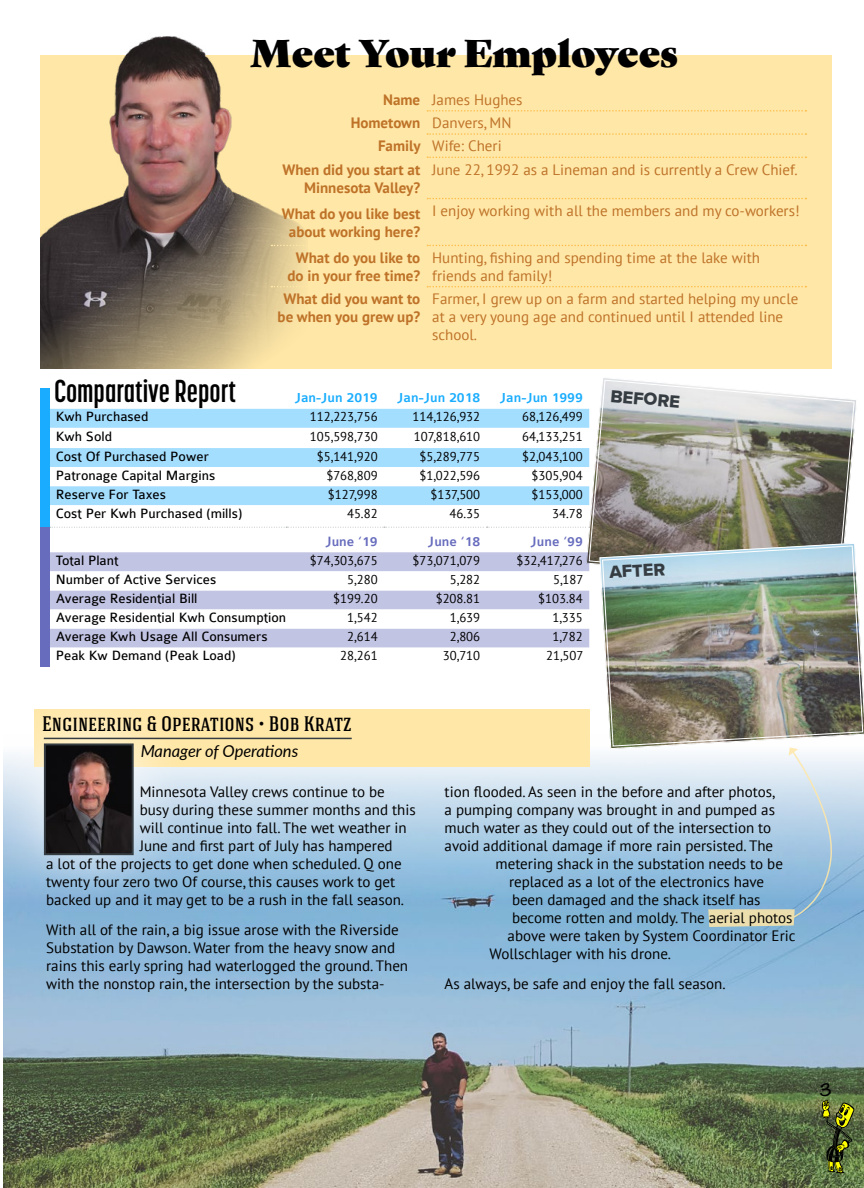
<style>
.page{position:relative;width:864px;height:1188px;background:#fff}
.page>*{position:absolute;margin:0;border:0;box-sizing:border-box;transform-origin:0 0}
.t1{font:37.5px "Gastromond";color:#000}
.t2{font:700 31.5px "Korolev Compressed";color:#000}
.t3{font:500 21px "Hagin Caps";color:#000}
.t4{font:18px "Proxima Nova Extrabld";color:#363d42}
.t5{font:italic 16.5px "Lato";color:#000}
.t6{font:15px/18px "PT Sans";color:#000}
.t7{font:15px/18px "PT Sans";color:#be7228}
.t8{font:700 15px/18px "PT Sans";color:#be7228;text-align:center}
.t9{font:700 15px "Noteworthy";color:#000}
.t10{font:14.4px "Colaborate";color:#000}
.t11{font:500 14.4px "Colaborate";color:#1aadff}
.t12{font:500 14.4px "Colaborate";color:#676cbd}
.t13{font:12.75px "PT Sans";color:#000}
.s1{font-weight:700}
</style>
<div class="page">
<svg style="left:589px;top:380px;width:266px;height:191px;background:#a5a39b"></svg>
<img style="left:4px;top:734px;width:860px;height:454px">
<div style="left:34px;top:709px;width:555px;height:57px;background:#ffe7a7"></div>
<div style="left:0;top:688px;width:189px;height:222px;background:#fff;opacity:.89"></div>
<img style="left:47px;top:746px;width:84px;height:106px">
<div style="left:44px;top:743px;width:90px;height:112px;border:2px solid #363d42"></div>
<hr style="left:44px;top:738px;width:308px;height:1px;background:#363d42">
<div style="left:40px;top:55px;width:792px;height:313px;background:#ffe7a7"></div>
<img style="left:40px;top:36px;width:265px;height:332px">
<svg style="left:271px;top:110px;width:535px;height:2px"></svg>
<svg style="left:271px;top:133px;width:535px;height:2px"></svg>
<svg style="left:271px;top:157px;width:535px;height:1px"></svg>
<svg style="left:271px;top:198px;width:535px;height:1px"></svg>
<svg style="left:271px;top:245px;width:535px;height:1px"></svg>
<svg style="left:271px;top:286px;width:535px;height:1px"></svg>
<div style="left:49px;top:409px;width:540px;height:19px;background:#a3deff"></div>
<svg style="left:49px;top:428px;width:540px;height:124px"></svg>
<div style="left:49px;top:552px;width:540px;height:19px;background:#c2c4e4"></div>
<svg style="left:49px;top:571px;width:540px;height:96px"></svg>
<svg style="left:50px;top:527px;width:540px;height:1px"></svg>
<div style="left:40px;top:388px;width:9px;height:139px;background:#1aadff"></div>
<div style="left:40px;top:527px;width:9px;height:140px;background:#676cbd"></div>
<svg style="left:708px;top:749px;width:129px;height:178px;background:#b5d0e2"></svg>
<svg style="left:599px;top:543px;width:265px;height:206px"></svg>
<img style="left:602px;top:545px;width:261px;height:202px">
<svg style="left:822px;top:1100px;width:32px;height:73px;background:#5d6929"></svg>
<h1 class="t1" style="left:250px;top:24px;width:429px">Meet Your Employees</h1>
<p class="t7" style="left:383px;top:90px;width:141px"><span class="s1">Name</span> James Hughes</p>
<p class="t7" style="left:351px;top:113px;width:162px"><span class="s1">Hometown</span> Danvers, MN</p>
<p class="t7" style="left:378px;top:137px;width:125px"><span class="s1">Family</span> Wife: Cheri</p>
<p class="t8" style="left:282px;top:160px;width:139px">When did you start at</p>
<p class="t8" style="left:304px;top:178px;width:118px">Minnesota Valley?</p>
<p class="t7" style="left:432px;top:160px;width:367px">June 22, 1992 as a Lineman and is currently a Crew Chief.</p>
<h2 class="t2" style="left:54px;top:374px;width:184px">Comparative Report</h2>
<p class="t8" style="left:282px;top:204px;width:140px">What do you like best about working here?</p>
<p class="t7" style="left:432px;top:201px;width:369px">I enjoy working with all the members and my co-workers!</p>
<p class="t8" style="left:288px;top:248px;width:134px">What do you like to do in your free time?</p>
<p class="t7" style="left:432px;top:248px;width:329px">Hunting, fishing and spending time at the lake with friends and family!</p>
<p class="t8" style="left:278px;top:289px;width:144px">What did you want to be when you grew up?</p>
<p class="t7" style="left:432px;top:289px;width:368px">Farmer, I grew up on a farm and started helping my uncle at a very young age and continued until I attended line school.</p>
<p class="t11" style="left:295px;top:390px;width:84px">Jan-Jun 2019</p>
<p class="t11" style="left:397px;top:390px;width:84px">Jan-Jun 2018</p>
<p class="t11" style="left:500px;top:390px;width:84px">Jan-Jun 1999</p>
<p class="t4" style="left:612px;top:385px;width:71px;rotate:5deg">BEFORE</p>
<p class="t10" style="left:56px;top:409px;width:94px">Kwh Purchased</p>
<p class="t13" style="left:310px;top:409px;width:69px">112,223,756</p>
<p class="t13" style="left:413px;top:409px;width:69px">114,126,932</p>
<p class="t13" style="left:522px;top:409px;width:62px">68,126,499</p>
<p class="t10" style="left:56px;top:429px;width:58px">Kwh Sold</p>
<p class="t13" style="left:310px;top:428px;width:69px">105,598,730</p>
<p class="t13" style="left:414px;top:428px;width:68px">107,818,610</p>
<p class="t13" style="left:522px;top:428px;width:62px">64,133,251</p>
<p class="t10" style="left:56px;top:449px;width:155px">Cost Of Purchased Power</p>
<p class="t13" style="left:317px;top:448px;width:62px">$5,141,920</p>
<p class="t13" style="left:420px;top:448px;width:62px">$5,289,775</p>
<p class="t13" style="left:522px;top:448px;width:62px">$2,043,100</p>
<p class="t10" style="left:56px;top:468px;width:161px">Patronage Capital Margins</p>
<p class="t13" style="left:326px;top:467px;width:53px">$768,809</p>
<p class="t13" style="left:420px;top:467px;width:62px">$1,022,596</p>
<p class="t13" style="left:532px;top:467px;width:53px">$305,904</p>
<p class="t10" style="left:56px;top:487px;width:112px">Reserve For Taxes</p>
<p class="t13" style="left:328px;top:486px;width:51px">$127,998</p>
<p class="t13" style="left:430px;top:486px;width:51px">$137,500</p>
<p class="t13" style="left:532px;top:486px;width:53px">$153,000</p>
<p class="t10" style="left:56px;top:506px;width:188px">Cost Per Kwh Purchased (mills)</p>
<p class="t13" style="left:347px;top:505px;width:32px">45.82</p>
<p class="t13" style="left:450px;top:505px;width:32px">46.35</p>
<p class="t13" style="left:552px;top:505px;width:32px">34.78</p>
<p class="t12" style="left:325px;top:534px;width:54px">June ‘19</p>
<p class="t12" style="left:428px;top:534px;width:54px">June ‘18</p>
<p class="t12" style="left:531px;top:534px;width:54px">June ‘99</p>
<p class="t10" style="left:56px;top:553px;width:64px">Total Plant</p>
<p class="t13" style="left:310px;top:552px;width:69px">$74,303,675</p>
<p class="t13" style="left:413px;top:552px;width:69px">$73,071,079</p>
<p class="t13" style="left:517px;top:552px;width:68px">$32,417,276</p>
<p class="t10" style="left:56px;top:572px;width:162px">Number of Active Services</p>
<p class="t13" style="left:347px;top:571px;width:32px">5,280</p>
<p class="t13" style="left:450px;top:571px;width:32px">5,282</p>
<p class="t13" style="left:553px;top:571px;width:32px">5,187</p>
<p class="t10" style="left:56px;top:591px;width:143px">Average Residential Bill</p>
<p class="t13" style="left:333px;top:590px;width:46px">$199.20</p>
<p class="t13" style="left:436px;top:590px;width:46px">$208.81</p>
<p class="t13" style="left:538px;top:590px;width:46px">$103.84</p>
<p class="t10" style="left:56px;top:610px;width:232px">Average Residential Kwh Consumption</p>
<p class="t13" style="left:347px;top:610px;width:32px">1,542</p>
<p class="t13" style="left:450px;top:610px;width:32px">1,639</p>
<p class="t13" style="left:553px;top:610px;width:32px">1,335</p>
<p class="t10" style="left:56px;top:629px;width:213px">Average Kwh Usage All Consumers</p>
<p class="t13" style="left:347px;top:629px;width:32px">2,614</p>
<p class="t13" style="left:450px;top:629px;width:32px">2,806</p>
<p class="t13" style="left:553px;top:629px;width:32px">1,782</p>
<p class="t10" style="left:56px;top:648px;width:181px">Peak Kw Demand (Peak Load)</p>
<p class="t13" style="left:340px;top:648px;width:39px">28,261</p>
<p class="t13" style="left:443px;top:648px;width:39px">30,710</p>
<p class="t13" style="left:546px;top:648px;width:39px">21,507</p>
<h3 class="t3" style="left:42px;top:710px;width:311px">Engineering &amp; Operations • Bob Kratz</h3>
<p class="t5" style="left:141px;top:739px;width:159px">Manager of Operations</p>
<p class="t4" style="left:609px;top:561px;width:58px;rotate:-3deg">AFTER</p>
<p class="t6" style="left:140px;top:783px;width:247px">Minnesota Valley crews continue to be</p>
<p class="t6" style="left:140px;top:801px;width:278px">busy during these summer months and this</p>
<p class="t6" style="left:140px;top:819px;width:269px">will continue into fall. The wet weather in</p>
<p class="t6" style="left:140px;top:837px;width:255px">June and first part of July has hampered</p>
<p class="t6" style="left:46px;top:855px;width:357px">a lot of the projects to get done when scheduled. Q one</p>
<p class="t6" style="left:46px;top:873px;width:350px">twenty four zero two Of course, this causes work to get</p>
<p class="t6" style="left:46px;top:891px;width:360px">backed up and it may get to be a rush in the fall season.</p>
<p class="t6" style="left:46px;top:921px;width:363px">With all of the rain, a big issue arose with the Riverside Substation by Dawson. Water from the heavy snow and rains this early spring had waterlogged the ground. Then with the nonstop rain, the intersection by the substa-</p>
<p class="t6" style="left:445px;top:783px;width:332px">tion flooded. As seen in the before and after photos,</p>
<p class="t6" style="left:445px;top:801px;width:332px">a pumping company was brought in and pumped as</p>
<p class="t6" style="left:445px;top:819px;width:328px">much water as they could out of the intersection to</p>
<p class="t6" style="left:445px;top:837px;width:330px">avoid additional damage if more rain persisted. The</p>
<p class="t6" style="left:496px;top:855px;width:289px">metering shack in the substation needs to be</p>
<p class="t6" style="left:509px;top:873px;width:257px">replaced as a lot of the electronics have</p>
<p class="t6" style="left:512px;top:891px;width:250px">been damaged and the shack itself has</p>
<p class="t6" style="left:512px;top:909px;width:282px">become rotten and moldy. The aerial photos</p>
<p class="t6" style="left:508px;top:927px;width:289px">above were taken by System Coordinator Eric</p>
<p class="t6" style="left:490px;top:945px;width:183px">Wollschlager with his drone.</p>
<p class="t6" style="left:445px;top:975px;width:283px">As always, be safe and enjoy the fall season.</p>
<p class="t9" style="left:820px;top:1076px;width:14px">3</p>
</div>
